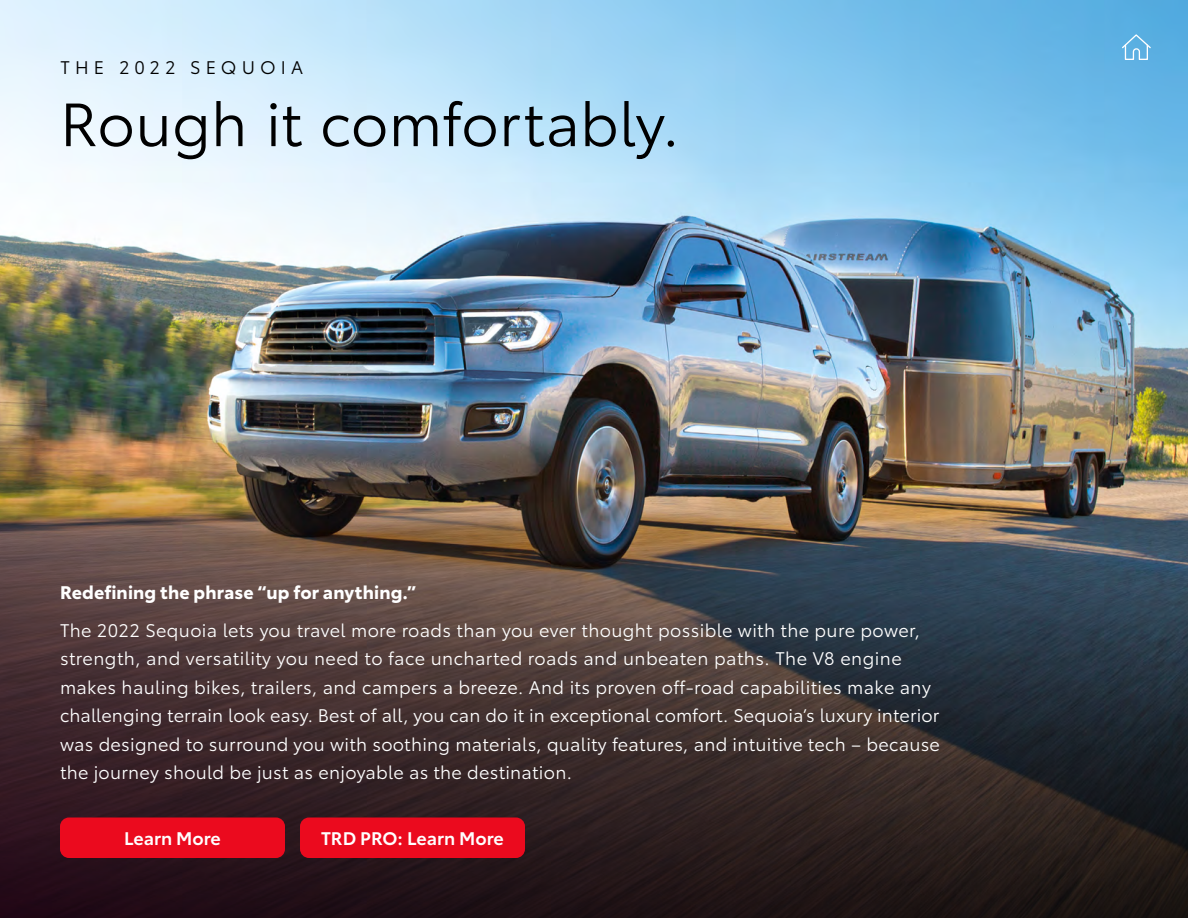
<style>
.page{position:relative;width:1188px;height:918px;background:#fff}
.page>*{position:absolute;margin:0;border:0;box-sizing:border-box;transform-origin:0 0}
.t1{font:60px "Toyota Type";letter-spacing:-.005em;color:#000}
.t2{font:18px/28.5px "Toyota Type";letter-spacing:.015em;color:#fff}
.t3{font:700 18px "Toyota Type";letter-spacing:.01em;color:#fff}
.t4{font:600 18px "Toyota Type";color:#fff}
.t5{font:18px "Toyota Type";letter-spacing:.28em;color:#000}
</style>
<div class="page">
<img style="left:0;top:0;width:1188px;height:441px">
<img style="left:0;top:441px;width:1188px;height:477px">
<svg style="left:1122px;top:34px;width:29px;height:26px"></svg>
<div style="left:60px;top:818px;width:225px;height:40px;background:#eb0a1e;border-radius:9px"></div>
<div style="left:300px;top:818px;width:225px;height:40px;background:#eb0a1e;border-radius:9px"></div>
<p class="t5" style="left:61px;top:54px;width:244px">THE 2022 SEQUOIA</p>
<h1 class="t1" style="left:60px;top:80px;width:621px">Rough it comfortably.</h1>
<p class="t3" style="left:60px;top:579px;width:358px">Redefining the phrase “up for anything.”</p>
<p class="t2" style="left:60px;top:615px;width:882px">The 2022 Sequoia lets you travel more roads than you ever thought possible with the pure power, strength, and versatility you need to face uncharted roads and unbeaten paths. The V8 engine makes hauling bikes, trailers, and campers a breeze. And its proven off-road capabilities make any challenging terrain look easy. Best of all, you can do it in exceptional comfort. Sequoia’s luxury interior was designed to surround you with soothing materials, quality features, and intuitive tech – because the journey should be just as enjoyable as the destination.</p>
<p class="t4" style="left:124px;top:824px;width:98px">Learn More</p>
<p class="t4" style="left:321px;top:824px;width:184px">TRD PRO: Learn More</p>
</div>
